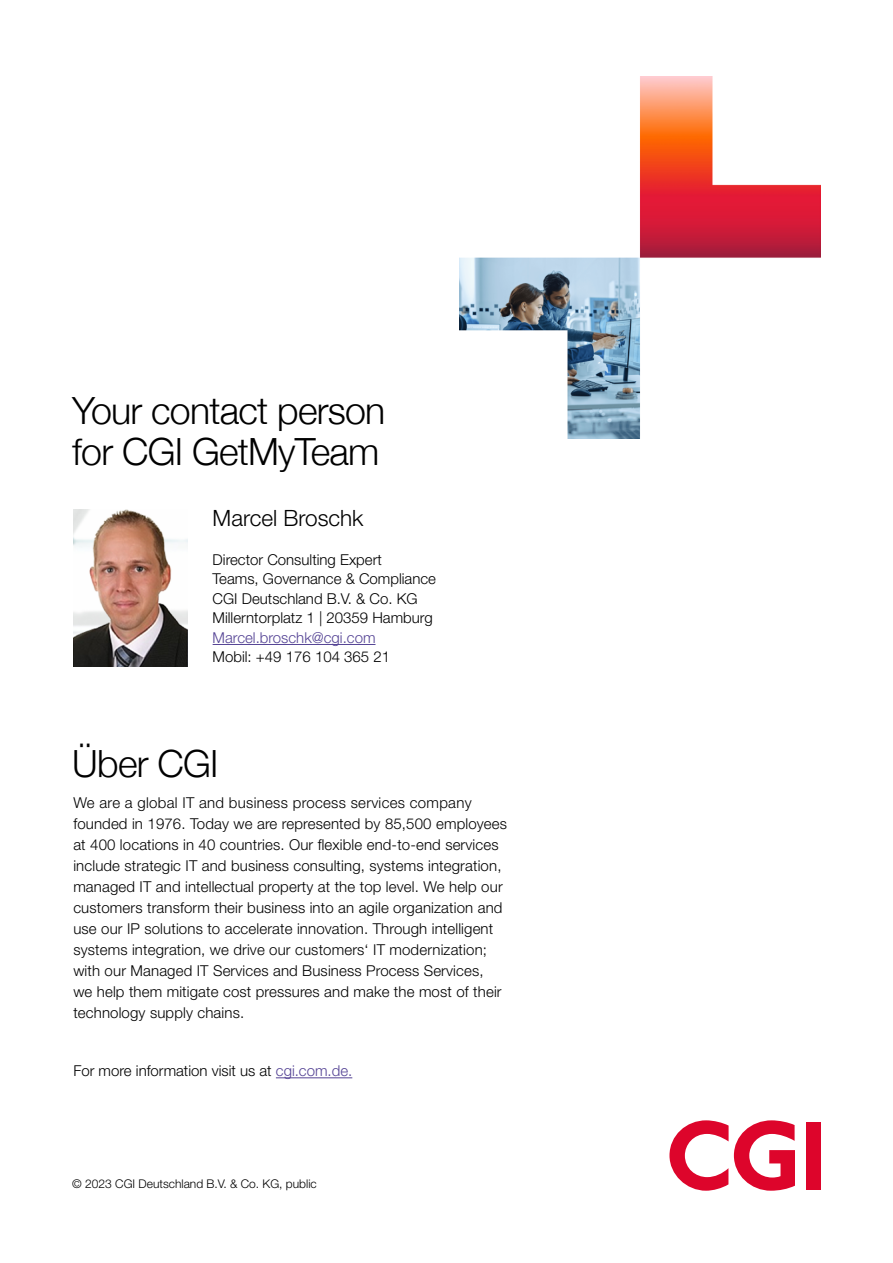
<style>
.page{position:relative;width:893px;height:1263px;background:#fff}
.page>*{position:absolute;margin:0;border:0;box-sizing:border-box;transform-origin:0 0}
.t1{font:300 37.5px/41.2px "Helvetica Neue";letter-spacing:-.02em;color:#000}
.t2{font:300 22.5px "Helvetica Neue LT Std";color:#000}
.t3{font:300 15px/21px "Helvetica Neue LT Std";letter-spacing:.01em;color:#000}
.t4{font:300 15px "Helvetica Neue LT Std";color:#554495}
.t5{font:300 12px "Helvetica Neue LT Std";color:#000}
.s1{color:#554495}
</style>
<div class="page">
<svg style="left:669px;top:1120px;width:126px;height:71px"></svg>
<div style="left:806px;top:1122px;width:15px;height:67px;background:#dd052b"></div>
<hr style="left:276px;top:1077px;width:76px;height:1px;background:#554495">
<img style="left:459px;top:77px;width:362px;height:361px">
<hr style="left:213px;top:644px;width:162px;height:1px;background:#554495">
<img style="left:73px;top:509px;width:114px;height:158px">
<h1 class="t1" style="left:72px;top:387px;width:315px">Your contact person for CGI GetMyTeam</h1>
<h2 class="t2" style="left:213px;top:504px;width:152px">Marcel Broschk</h2>
<p class="t3" style="left:213px;top:550px;width:225px;line-height:19.5px">Director Consulting Expert<br>Teams, Governance &amp; Compliance<br>CGI Deutschland B.V. &amp; Co. KG<br>Millerntorplatz 1 | 20359 Hamburg</p>
<p class="t4" style="left:213px;top:628px;width:164px">Marcel.broschk@cgi.com</p>
<p class="t3" style="left:213px;top:646px;width:179px">Mobil: +49 176 104 365 21</p>
<h1 class="t1" style="left:72px;top:740px;width:148px">Über CGI</h1>
<p class="t3" style="left:73px;top:792px;width:435px">We are a global IT and business process services company founded in 1976. Today we are represented by 85,500 employees at 400 locations in 40 countries. Our flexible end-to-end services include strategic IT and business consulting, systems integration, managed IT and intellectual property at the top level. We help our customers transform their business into an agile organization and use our IP solutions to accelerate innovation. Through intelligent systems integration, we drive our customers‘ IT modernization; with our Managed IT Services and Business Process Services,<br>we help them mitigate cost pressures and make the most of their technology supply chains.</p>
<p class="t3" style="left:73px;top:1060px;width:280px">For more information visit us at <span class="s1">cgi.com.de.</span></p>
<p class="t5" style="left:72px;top:1176px;width:246px">© 2023 CGI Deutschland B.V. &amp; Co. KG, public</p>
</div>
